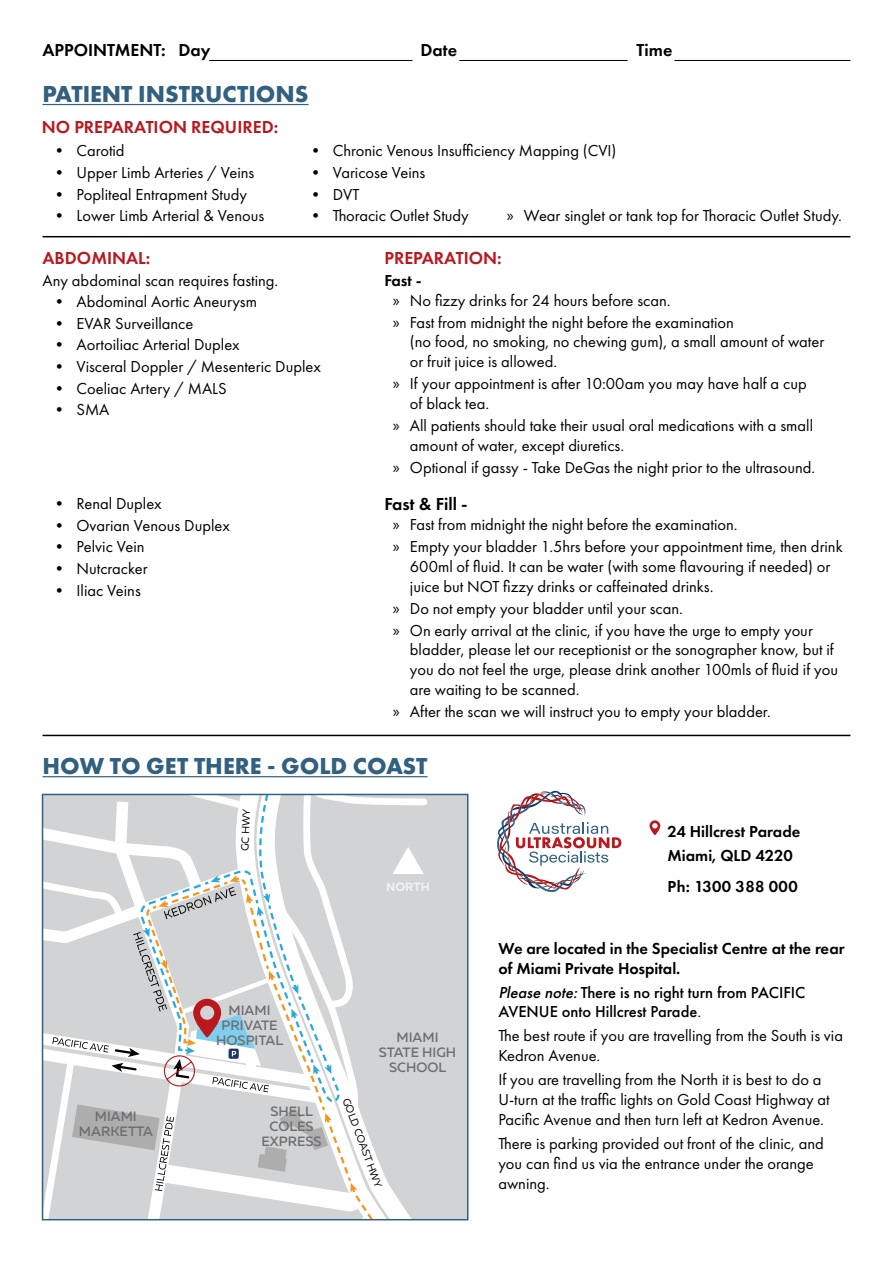
<style>
.page{position:relative;width:893px;height:1263px;background:#fff}
.page>*{position:absolute;margin:0;border:0;box-sizing:border-box;transform-origin:0 0}
.t1{font:700 24px "Futura PT";color:#326080}
.t2{font:600 18px "Futura PT";color:#bb181e}
.t3{font:600 18px "Futura PT";color:#000}
.t4{font:16.5px/19.8px "Futura PT";color:#000}
.t5{font:600 16.5px/19.8px "Futura PT";color:#000}
.t6{font:500 16.5px/19.8px "Futura PT";color:#000}
.t7{font:600 16.5px "Futura PT";letter-spacing:.02em;color:#000}
.t8{font:500 13.5px/15px "Muller";color:#6d6e71;text-align:center}
.t9{font:700 12px "Muller";color:#f1f1f2}
.t10{font:10.5px "Muller";color:#000}
.s1{font-family:"Myriad Pro"}
.s2{font-weight:600}
.s3{font-style:italic}
.s4{font-weight:400}
</style>
<div class="page">
<hr style="left:43px;top:104px;width:266px;height:1px;background:#326080">
<hr style="left:43px;top:236px;width:807px;height:1px;background:#000">
<hr style="left:43px;top:735px;width:807px;height:1px;background:#000">
<hr style="left:209px;top:60px;width:203px;height:1px;background:#000">
<hr style="left:459px;top:60px;width:169px;height:1px;background:#000">
<hr style="left:674px;top:60px;width:176px;height:1px;background:#000">
<svg style="left:45px;top:797px;width:420px;height:420px"></svg>
<div style="left:42px;top:794px;width:426px;height:426px;border:2px solid #326080"></div>
<hr style="left:43px;top:776px;width:385px;height:1px;background:#326080">
<svg style="left:497px;top:791px;width:124px;height:101px"></svg>
<svg style="left:649px;top:820px;width:11px;height:15px"></svg>
<p class="t3" style="left:43px;top:38px;width:169px">APPOINTMENT: Day</p>
<p class="t3" style="left:421px;top:38px;width:38px">Date</p>
<p class="t3" style="left:637px;top:38px;width:37px">Time</p>
<h1 class="t1" style="left:43px;top:79px;width:268px">PATIENT INSTRUCTIONS</h1>
<p class="t2" style="left:42px;top:115px;width:238px">NO PREPARATION REQUIRED:</p>
<p class="t4" style="left:51px;top:141px;width:75px">• Carotid</p>
<p class="t4" style="left:51px;top:162px;width:205px">• Upper Limb Arteries / Veins</p>
<p class="t4" style="left:51px;top:184px;width:198px">• Popliteal Entrapment Study</p>
<p class="t4" style="left:51px;top:206px;width:215px">• Lower Limb Arterial &amp; Venous</p>
<p class="t4" style="left:307px;top:141px;width:311px">• Chronic Venous Insufficiency Mapping (CVI)</p>
<p class="t4" style="left:307px;top:162px;width:120px">• Varicose Veins</p>
<p class="t4" style="left:307px;top:184px;width:54px">• DVT</p>
<p class="t4" style="left:307px;top:206px;width:163px">• Thoracic Outlet Study</p>
<p class="t4" style="left:507px;top:206px;width:337px"><span class="s1">»</span> Wear singlet or tank top for Thoracic Outlet Study.</p>
<p class="t2" style="left:43px;top:247px;width:109px">ABDOMINAL:</p>
<p class="t4" style="left:43px;top:270px;width:237px">Any abdominal scan requires fasting.</p>
<p class="t4" style="left:51px;top:292px;width:207px">• Abdominal Aortic Aneurysm</p>
<p class="t4" style="left:51px;top:313px;width:144px">• EVAR Surveillance</p>
<p class="t4" style="left:51px;top:335px;width:190px">• Aortoiliac Arterial Duplex</p>
<p class="t4" style="left:51px;top:357px;width:271px">• Visceral Doppler / Mesenteric Duplex</p>
<p class="t4" style="left:51px;top:378px;width:177px">• Coeliac Artery / MALS</p>
<p class="t4" style="left:51px;top:400px;width:60px">• SMA</p>
<p class="t4" style="left:51px;top:494px;width:112px">• Renal Duplex</p>
<p class="t4" style="left:51px;top:515px;width:180px">• Ovarian Venous Duplex</p>
<p class="t4" style="left:51px;top:537px;width:95px">• Pelvic Vein</p>
<p class="t4" style="left:51px;top:559px;width:98px">• Nutcracker</p>
<p class="t4" style="left:51px;top:580px;width:91px">• Iliac Veins</p>
<p class="t2" style="left:384px;top:247px;width:119px">PREPARATION:</p>
<p class="t4" style="left:393px;top:270px;width:279px;text-indent:-8px"><span class="s2">Fast -<br></span><span class="s1">»</span> No fizzy drinks for 24 hours before scan.</p>
<p class="t4" style="left:410px;top:312px;width:416px;text-indent:-17px"><span class="s1">»</span> Fast from midnight the night before the examination<br>(no food, no smoking, no chewing gum), a small amount of water or fruit juice is allowed.</p>
<p class="t4" style="left:410px;top:374px;width:398px;text-indent:-17px"><span class="s1">»</span> If your appointment is after 10:00am you may have half a cup of black tea.</p>
<p class="t4" style="left:410px;top:415px;width:405px;text-indent:-17px"><span class="s1">»</span> All patients should take their usual oral medications with a small amount of water, except diuretics.</p>
<p class="t4" style="left:393px;top:457px;width:424px"><span class="s1">»</span> Optional if gassy - Take DeGas the night prior to the ultrasound.</p>
<p class="t3" style="left:384px;top:493px;width:85px">Fast &amp; Fill -</p>
<p class="t4" style="left:393px;top:514px;width:451px;line-height:21.9px"><span class="s1">»</span> Fast from midnight the night before the examination.<br><span class="s1">»</span> Empty your bladder 1.5hrs before your appointment time, then drink</p>
<p class="t4" style="left:410px;top:556px;width:422px">600ml of fluid. It can be water (with some flavouring if needed) or juice but NOT fizzy drinks or caffeinated drinks.</p>
<p class="t4" style="left:393px;top:597px;width:421px;line-height:21.9px"><span class="s1">»</span> Do not empty your bladder until your scan.<br><span class="s1">»</span> On early arrival at the clinic, if you have the urge to empty your</p>
<p class="t4" style="left:410px;top:640px;width:430px">bladder, please let our receptionist or the sonographer know, but if you do not feel the urge, please drink another 100mls of fluid if you are waiting to be scanned.</p>
<p class="t4" style="left:393px;top:701px;width:379px"><span class="s1">»</span> After the scan we will instruct you to empty your bladder.</p>
<h1 class="t1" style="left:43px;top:751px;width:387px">HOW TO GET THERE - GOLD COAST</h1>
<p class="t8" style="left:79px;top:1109px;width:76px">MIAMI<br>MARKETTA</p>
<p class="t10" style="left:238px;top:851px;width:44px;rotate:-87deg">GC HWY</p>
<p class="t9" style="left:386px;top:879px;width:45px">NORTH</p>
<p class="t8" style="left:216px;top:1002px;width:68px">MIAMI<br>PRIVATE<br>HOSPITAL</p>
<p class="t8" style="left:262px;top:1104px;width:62px">SHELL<br>COLES<br>EXPRESS</p>
<p class="t8" style="left:379px;top:1029px;width:79px">MIAMI<br>STATE HIGH<br>SCHOOL</p>
<p class="t10" style="left:352px;top:1096px;width:97px;rotate:70deg">GOLD COAST HWY</p>
<p class="t5" style="left:668px;top:819px;width:134px;line-height:24px">24 Hillcrest Parade<br>Miami, QLD 4220</p>
<p class="t7" style="left:668px;top:876px;width:132px">Ph: 1300 388 000</p>
<p class="t5" style="left:498px;top:938px;width:348px">We are located in the Specialist Centre at the rear of Miami Private Hospital.</p>
<p class="t6" style="left:498px;top:982px;width:309px"><span class="s3">Please note:</span>There is no right turn from PACIFIC<br>AVENUE onto Hillcrest Parade<span class="s4">.</span></p>
<p class="t4" style="left:498px;top:1026px;width:346px">The best route if you are travelling from the South is via<br>Kedron Avenue.</p>
<p class="t4" style="left:498px;top:1070px;width:333px">If you are travelling from the North it is best to do a<br>U-turn at the traffic lights on Gold Coast Highway at<br>Pacific Avenue and then turn left at Kedron Avenue.</p>
<p class="t4" style="left:498px;top:1133px;width:327px">There is parking provided out front of the clinic, and you can find us via the entrance under the orange awning.</p>
</div>
